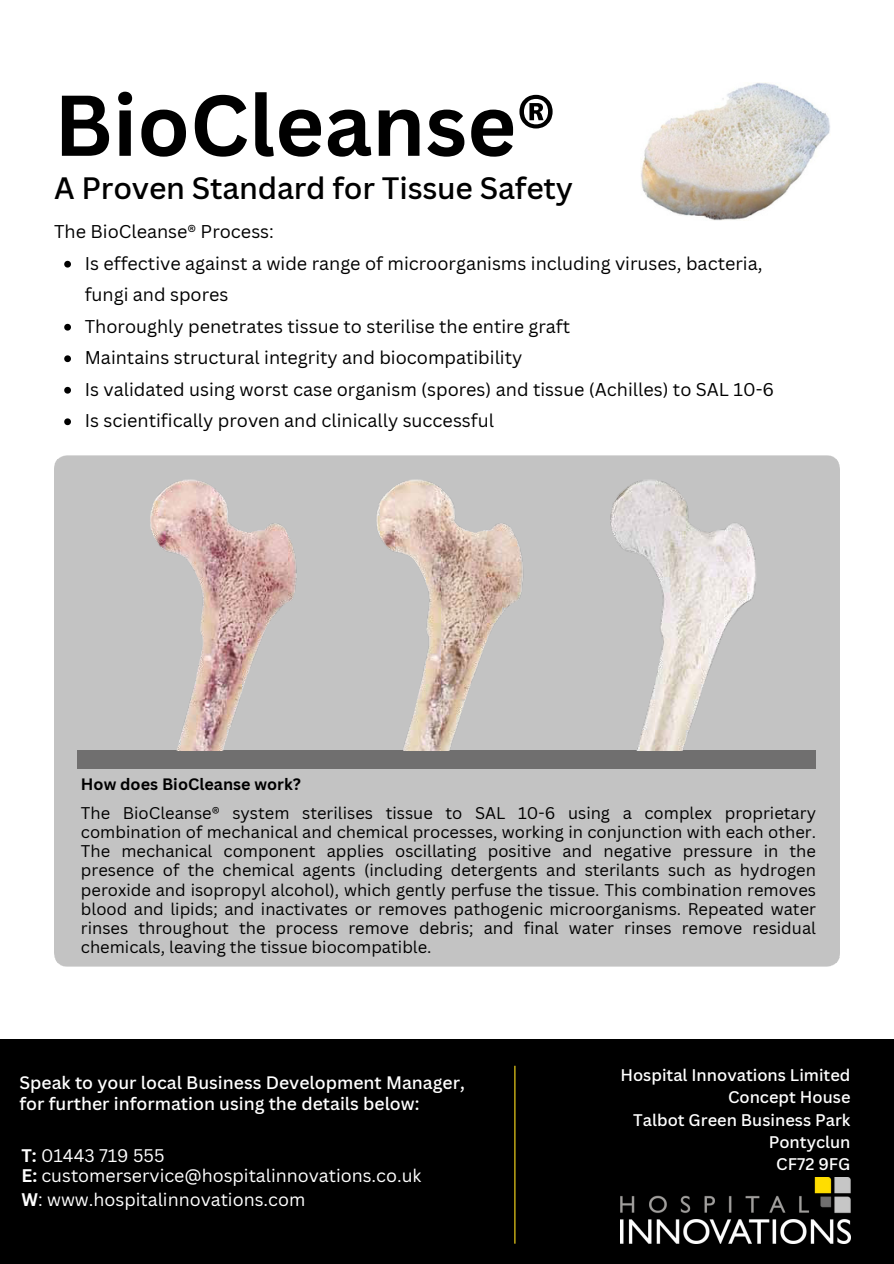
<style>
.page{position:relative;width:894px;height:1264px;background:#fff}
.page>*{position:absolute;margin:0;border:0;box-sizing:border-box;transform-origin:0 0}
.t1{font:700 84.15px "Canva Sans";color:#000}
.t2{font:500 30.15px "Canva Sans";letter-spacing:-.005em;color:#000}
.t3{font:18px/31.5px "Canva Sans";color:#000}
.t4{font:17.7px "Canva Sans";color:#fff}
.t5{font:500 17.55px/20.4px "Canva Sans";color:#fff}
.t6{font:16.5px/19.2px "Canva Sans";color:#000;text-align:justify}
.t7{font:500 16.35px/22.4px "Canva Sans";color:#fff;text-align:right}
.t8{font:700 16.05px "Canva Sans";color:#000}
.s1{font-weight:700}
</style>
<div class="page">
<svg style="left:64px;top:261px;width:7px;height:6px"></svg>
<svg style="left:64px;top:324px;width:7px;height:6px"></svg>
<svg style="left:64px;top:355px;width:7px;height:7px"></svg>
<svg style="left:64px;top:387px;width:7px;height:6px"></svg>
<svg style="left:64px;top:418px;width:7px;height:7px"></svg>
<div style="left:78px;top:750px;width:737px;height:19px;background:#706f6f"></div>
<img style="left:136px;top:470px;width:631px;height:280px">
<div style="left:0;top:1039px;width:893px;height:224px;background:#000"></div>
<hr style="left:514px;top:1065px;width:1px;height:178px;background:#fede1e">
<img style="left:620px;top:1177px;width:229px;height:66px">
<img style="left:641px;top:83px;width:188px;height:138px">
<h5 class="t1" style="left:54px;top:66px;width:503px">BioCleanse®</h5>
<h4 class="t2" style="left:54px;top:167px;width:520px">A Proven Standard for Tissue Safety</h4>
<h1 class="t3" style="left:54px;top:215px;width:221px">The BioCleanse® Process:</h1>
<p class="t3" style="left:85px;top:247px;width:679px">Is effective against a wide range of microorganisms including viruses, bacteria, fungi and spores</p>
<h2 class="t3" style="left:85px;top:310px;width:487px">Thoroughly penetrates tissue to sterilise the entire graft</h2>
<h5 class="t3" style="left:85px;top:341px;width:439px">Maintains structural integrity and biocompatibility</h5>
<p class="t3" style="left:85px;top:373px;width:690px">Is validated using worst case organism (spores) and tissue (Achilles) to SAL 10-6</p>
<p class="t3" style="left:85px;top:404px;width:411px">Is scientifically proven and clinically successful</p>
<p class="t8" style="left:81px;top:773px;width:221px">How does BioCleanse work?</p>
<p class="t6" style="left:81px;top:803px;width:736px">The BioCleanse® system sterilises tissue to SAL 10-6 using a complex proprietary combination of mechanical and chemical processes, working in conjunction with each other.<br>The mechanical component applies oscillating positive and negative pressure in the presence of the chemical agents (including detergents and sterilants such as hydrogen peroxide and isopropyl alcohol), which gently perfuse the tissue. This combination removes blood and lipids; and inactivates or removes pathogenic microorganisms. Repeated water rinses throughout the process remove debris; and final water rinses remove residual chemicals, leaving the tissue biocompatible.</p>
<p class="t5" style="left:19px;top:1072px;width:447px">Speak to your local Business Development Manager, for further information using the details below:</p>
<p class="t4" style="left:21px;top:1142px;width:144px"><span class="s1">T:</span> 01443 719 555</p>
<p class="t4" style="left:21px;top:1163px;width:401px"><span class="s1">E:</span> customerservice@hospitalinnovations.co.uk</p>
<p class="t4" style="left:21px;top:1187px;width:285px"><span class="s1">W</span>: www.hospitalinnovations.com</p>
<p class="t7" style="left:620px;top:1063px;width:231px">Hospital Innovations Limited<br>Concept House<br>Talbot Green Business Park<br>Pontyclun<br>CF72 9FG</p>
</div>
